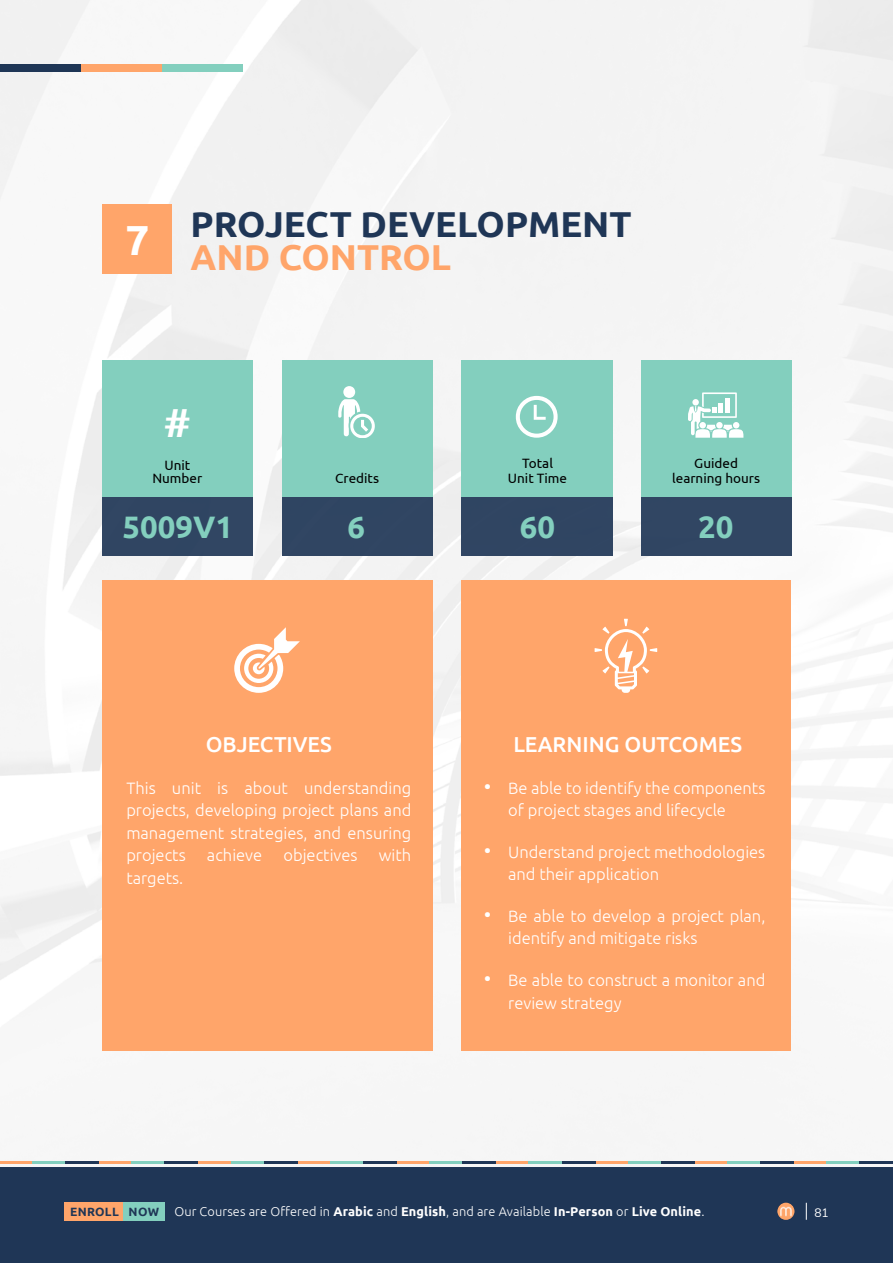
<style>
.page{position:relative;width:893px;height:1263px;background:#fff}
.page>*{position:absolute;margin:0;border:0;box-sizing:border-box;transform-origin:0 0}
.t1{font:700 42px "Ubuntu";color:#fff}
.t2{font:700 38.7px "Muli";color:#fff}
.t3{font:700 36px "Ubuntu";color:#1f3656}
.t4{font:700 36px "Ubuntu";color:#ffa56a}
.t5{font:700 31.05px "Ubuntu";color:#83cfbe}
.t6{font:500 21.6px "Ubuntu";color:#fff}
.t7{font:300 16.5px/22.5px "Ubuntu";color:#fff}
.t8{font:13.5px/14.9px "Ubuntu";color:#000;text-align:center}
.t9{font:300 12.75px "Ubuntu";letter-spacing:.01em;color:#fff}
.t10{font:12px "Muli";color:#fff}
.s1{font-size:21px}
.s2{font-weight:700;font-size:12px;color:#1f3656}
.s3{font-weight:700}
</style>
<div class="page">
<img style="left:0;top:0;width:893px;height:1051px">
<div style="left:102px;top:580px;width:330px;height:470px;background:#ffa56a"></div>
<div style="left:461px;top:580px;width:330px;height:470px;background:#ffa56a"></div>
<div style="left:103px;top:204px;width:69px;height:70px;background:#ffa56a"></div>
<svg style="left:234px;top:627px;width:66px;height:66px"></svg>
<svg style="left:595px;top:619px;width:62px;height:74px"></svg>
<div style="left:102px;top:360px;width:150px;height:137px;background:#83cfbe"></div>
<div style="left:461px;top:360px;width:151px;height:137px;background:#83cfbe"></div>
<div style="left:282px;top:360px;width:150px;height:137px;background:#83cfbe"></div>
<div style="left:641px;top:360px;width:150px;height:137px;background:#83cfbe"></div>
<div style="left:102px;top:497px;width:150px;height:58px;background:#304562"></div>
<div style="left:461px;top:497px;width:151px;height:58px;background:#304562"></div>
<div style="left:282px;top:497px;width:150px;height:58px;background:#304562"></div>
<div style="left:641px;top:497px;width:150px;height:58px;background:#314663"></div>
<svg style="left:516px;top:396px;width:42px;height:42px"></svg>
<svg style="left:688px;top:392px;width:55px;height:46px"></svg>
<svg style="left:338px;top:386px;width:37px;height:52px"></svg>
<div style="left:81px;top:64px;width:81px;height:7px;background:#ffa56a"></div>
<div style="left:162px;top:64px;width:81px;height:7px;background:#83cfbe"></div>
<div style="left:0;top:64px;width:81px;height:7px;background:#1f3656"></div>
<hr style="left:0;top:1161px;width:32px;height:3px;background:#ffa56a">
<hr style="left:396px;top:1161px;width:34px;height:3px;background:#ffa56a">
<hr style="left:198px;top:1161px;width:33px;height:3px;background:#ffa56a">
<hr style="left:595px;top:1161px;width:33px;height:3px;background:#ffa56a">
<hr style="left:99px;top:1161px;width:33px;height:3px;background:#ffa56a">
<hr style="left:496px;top:1161px;width:33px;height:3px;background:#ffa56a">
<hr style="left:297px;top:1161px;width:33px;height:3px;background:#ffa56a">
<hr style="left:694px;top:1161px;width:33px;height:3px;background:#ffa56a">
<hr style="left:794px;top:1161px;width:33px;height:3px;background:#ffa56a">
<hr style="left:32px;top:1161px;width:34px;height:3px;background:#83cfbe">
<hr style="left:430px;top:1161px;width:33px;height:3px;background:#83cfbe">
<hr style="left:231px;top:1161px;width:33px;height:3px;background:#83cfbe">
<hr style="left:628px;top:1161px;width:33px;height:3px;background:#83cfbe">
<hr style="left:132px;top:1161px;width:33px;height:3px;background:#83cfbe">
<hr style="left:529px;top:1161px;width:33px;height:3px;background:#83cfbe">
<hr style="left:330px;top:1161px;width:33px;height:3px;background:#83cfbe">
<hr style="left:727px;top:1161px;width:34px;height:3px;background:#83cfbe">
<hr style="left:827px;top:1161px;width:33px;height:3px;background:#83cfbe">
<hr style="left:66px;top:1161px;width:33px;height:3px;background:#1f3656">
<hr style="left:463px;top:1161px;width:33px;height:3px;background:#1f3656">
<hr style="left:264px;top:1161px;width:33px;height:3px;background:#1f3656">
<hr style="left:661px;top:1161px;width:33px;height:3px;background:#1f3656">
<hr style="left:165px;top:1161px;width:33px;height:3px;background:#1f3656">
<hr style="left:562px;top:1161px;width:33px;height:3px;background:#1f3656">
<hr style="left:363px;top:1161px;width:33px;height:3px;background:#1f3656">
<hr style="left:761px;top:1161px;width:33px;height:3px;background:#1f3656">
<hr style="left:860px;top:1161px;width:33px;height:3px;background:#1f3656">
<div style="left:0;top:1167px;width:893px;height:96px;background:#1f3656"></div>
<div style="left:64px;top:1202px;width:59px;height:18px;background:#ffa56a"></div>
<div style="left:123px;top:1202px;width:42px;height:18px;background:#83cfbe"></div>
<svg style="left:806px;top:1203px;width:1px;height:17px"></svg>
<img style="left:777px;top:1203px;width:17px;height:17px;border-radius:9px">
<h1 class="t1" style="left:126px;top:215px;width:25px">7</h1>
<h3 class="t3" style="left:191px;top:202px;width:442px">PROJECT DEVELOPMENT</h3>
<h3 class="t4" style="left:191px;top:235px;width:262px">AND CONTROL</h3>
<h2 class="t2" style="left:163px;top:392px;width:29px">#</h2>
<p class="t8" style="left:152px;top:458px;width:51px;line-height:13.5px">Unit<br>Number</p>
<p class="t8" style="left:335px;top:471px;width:45px">Credits</p>
<p class="t8" style="left:508px;top:456px;width:61px">Total<br>Unit Time</p>
<p class="t8" style="left:672px;top:456px;width:89px">Guided learning hours</p>
<h3 class="t5" style="left:123px;top:508px;width:112px">5009V1</h3>
<h3 class="t5" style="left:347px;top:508px;width:19px">6</h3>
<h3 class="t5" style="left:520px;top:508px;width:37px">60</h3>
<h3 class="t5" style="left:698px;top:508px;width:37px">20</h3>
<h3 class="t6" style="left:206px;top:731px;width:128px">OBJECTIVES</h3>
<p class="t7" style="left:126px;top:776px;width:286px;text-align:justify">This unit is about understanding projects, developing project plans and management strategies, and ensuring projects</p>
<p class="t7" style="left:207px;top:843px;width:57px">achieve</p>
<p class="t7" style="left:283px;top:843px;width:76px">objectives</p>
<p class="t7" style="left:379px;top:843px;width:34px">with</p>
<p class="t7" style="left:126px;top:866px;width:58px">targets.</p>
<h3 class="t6" style="left:513px;top:731px;width:230px">LEARNING OUTCOMES</h3>
<p class="t7" style="left:508px;top:776px;width:259px;text-indent:-24px"><span class="s1">•</span> Be able to identify the components of project stages and lifecycle</p>
<p class="t7" style="left:508px;top:840px;width:259px;text-indent:-24px"><span class="s1">•</span> Understand project methodologies and their application</p>
<p class="t7" style="left:508px;top:904px;width:259px;text-indent:-24px"><span class="s1">•</span> Be able to develop a project plan, identify and mitigate risks</p>
<p class="t7" style="left:508px;top:968px;width:259px;text-indent:-24px"><span class="s1">•</span> Be able to construct a monitor and review strategy</p>
<p class="t9" style="left:70px;top:1204px;width:636px"><span class="s2">ENROLL NOW</span> Our Courses are Offered in <span class="s3">Arabic</span> and <span class="s3">English</span>, and are Available <span class="s3">In-Person</span> or <span class="s3">Live Online</span>.</p>
<p class="t10" style="left:814px;top:1204px;width:16px">81</p>
</div>
